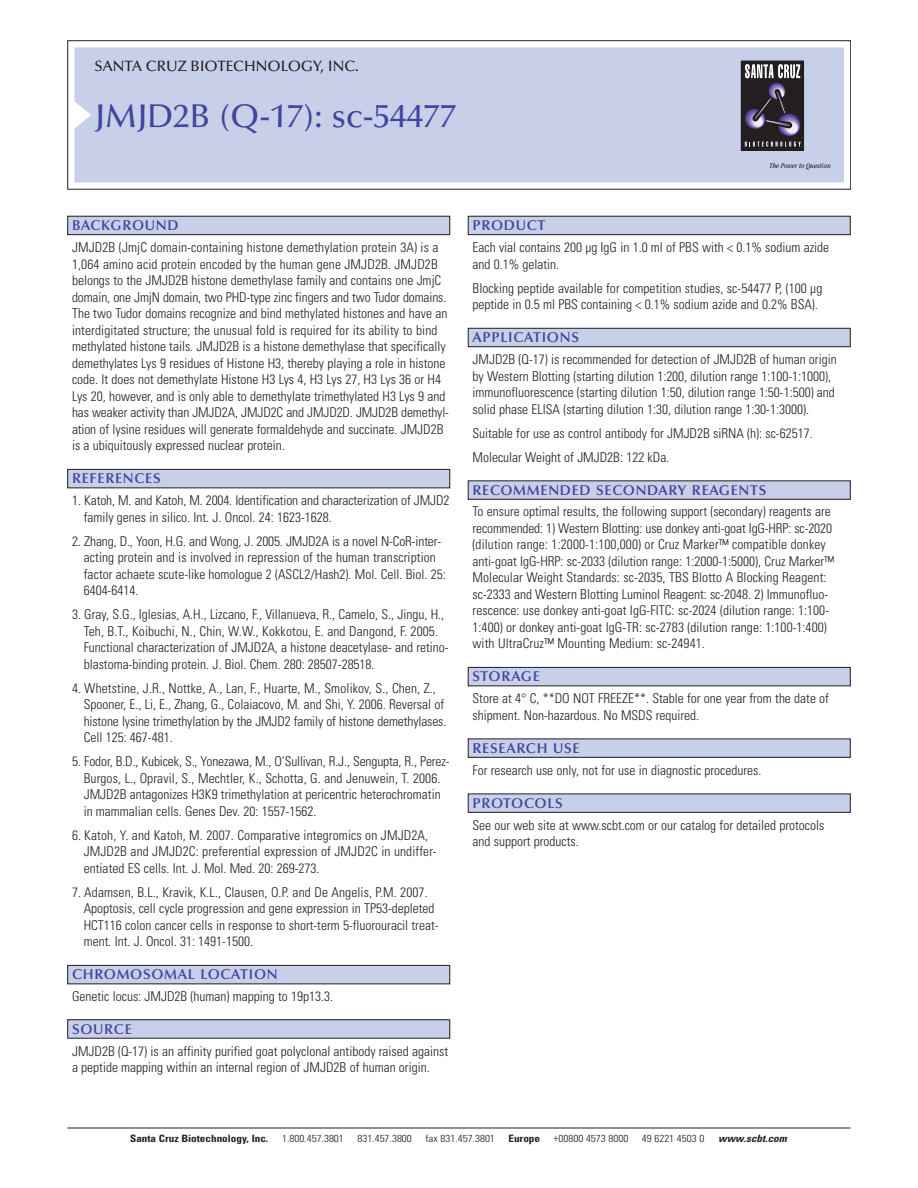
<style>
.page{position:relative;width:918px;height:1188px;background:#fff}
.page>*{position:absolute;margin:0;border:0;box-sizing:border-box;transform-origin:0 0}
.t1{font:500 33px "Optima";color:#41459c}
.t2{font:500 15px "Optima";color:#231f20}
.t3{font:600 14.25px "Optima";letter-spacing:.05em;color:#41459c}
.t4{font:300 condensed 13.5px/16.5px "Univers";color:#231f20}
.t5{font:300 condensed 10.2px "Univers";color:#231f20;scale:1.1 1}
.t6{font:700 condensed 10.2px "Univers";color:#231f20;scale:1.1 1}
.t7{font:italic 700 condensed 10.2px "Univers";color:#231f20;scale:1.1 1}
.t8{font:italic condensed 7.5px "Garamond";color:#231f20}
</style>
<div class="page">
<div style="left:468px;top:794px;width:382px;height:18px;background:#c7cfe9"></div>
<div style="left:468px;top:794px;width:382px;height:19px;border:1px solid #231f20"></div>
<div style="left:468px;top:739px;width:382px;height:18px;background:#c7cfe9"></div>
<div style="left:468px;top:739px;width:382px;height:19px;border:1px solid #231f20"></div>
<div style="left:468px;top:667px;width:382px;height:19px;background:#c7cfe9"></div>
<div style="left:468px;top:667px;width:382px;height:19px;border:1px solid #231f20"></div>
<div style="left:468px;top:481px;width:382px;height:18px;background:#c7cfe9"></div>
<div style="left:468px;top:328px;width:382px;height:19px;background:#c7cfe9"></div>
<div style="left:468px;top:328px;width:382px;height:19px;border:1px solid #231f20"></div>
<div style="left:468px;top:216px;width:382px;height:19px;background:#c7cfe9"></div>
<div style="left:468px;top:216px;width:382px;height:19px;border:1px solid #231f20"></div>
<div style="left:68px;top:216px;width:382px;height:19px;background:#c7cfe9"></div>
<div style="left:68px;top:216px;width:382px;height:19px;border:1px solid #231f20"></div>
<div style="left:68px;top:469px;width:382px;height:19px;background:#c7cfe9"></div>
<div style="left:68px;top:469px;width:382px;height:19px;border:1px solid #231f20"></div>
<div style="left:68px;top:965px;width:382px;height:19px;background:#c7cfe9"></div>
<div style="left:68px;top:965px;width:382px;height:19px;border:1px solid #231f20"></div>
<div style="left:68px;top:1020px;width:382px;height:18px;background:#c7cfe9"></div>
<div style="left:74px;top:47px;width:770px;height:135px;background:#c7cfe9"></div>
<div style="left:741px;top:61px;width:62px;height:89px;background:#231f20"></div>
<div style="left:741px;top:61px;width:63px;height:90px;border:1px solid #231f20"></div>
<svg style="left:741px;top:64px;width:64px;height:83px"></svg>
<hr style="left:68px;top:1128px;width:782px;height:1px;background:#231f20">
<p class="t2" style="left:94px;top:60px;width:266px">SANTA CRUZ BIOTECHNOLOGY, INC.</p>
<h1 class="t1" style="left:94px;top:103px;width:363px">JMJD2B (Q-17): sc-54477</h1>
<p class="t8" style="left:769px;top:163px;width:63px">The Power to Question</p>
<p class="t3" style="left:72px;top:220px;width:108px">BACKGROUND</p>
<p class="t4" style="left:72px;top:241px;width:378px">JMJD2B (JmjC domain-containing histone demethylation protein 3A) is a 1,064 amino acid protein encoded by the human gene JMJD2B. JMJD2B belongs to the JMJD2B histone demethylase family and contains one JmjC domain, one JmjN domain, two PHD-type zinc fingers and two Tudor domains.<br>The two Tudor domains recognize and bind methylated histones and have an interdigitated structure; the unusual fold is required for its ability to bind methylated histone tails. JMJD2B is a histone demethylase that specifically demethylates Lys 9 residues of Histone H3, thereby playing a role in histone code. It does not demethylate Histone H3 Lys 4, H3 Lys 27, H3 Lys 36 or H4<br>Lys 20, however, and is only able to demethylate trimethylated H3 Lys 9 and has weaker activity than JMJD2A, JMJD2C and JMJD2D. JMJD2B demethyl&shy;ation of lysine residues will generate formaldehyde and succinate. JMJD2B is a ubiquitously expressed nuclear protein.</p>
<p class="t3" style="left:72px;top:472px;width:90px">REFERENCES</p>
<p class="t4" style="left:84px;top:493px;width:367px;text-indent:-12px">1. Katoh, M. and Katoh, M. 2004. Identification and characterization of JMJD2 family genes in silico. Int. J. Oncol. 24: 1623-1628.</p>
<p class="t4" style="left:84px;top:534px;width:364px;text-indent:-12px">2. Zhang, D., Yoon, H.G. and Wong, J. 2005. JMJD2A is a novel N-CoR-inter&shy;acting protein and is involved in repression of the human transcription factor achaete scute-like homologue 2 (ASCL2/Hash2). Mol. Cell. Biol. 25:<br>6404-6414.</p>
<p class="t4" style="left:84px;top:607px;width:367px;text-indent:-12px">3. Gray, S.G., Iglesias, A.H., Lizcano, F., Villanueva, R., Camelo, S., Jingu, H., Teh, B.T., Koibuchi, N., Chin, W.W., Kokkotou, E. and Dangond, F. 2005.<br>Functional characterization of JMJD2A, a histone deacetylase- and retino&shy;blastoma-binding protein. J. Biol. Chem. 280: 28507-28518.</p>
<p class="t4" style="left:84px;top:681px;width:364px;text-indent:-12px">4. Whetstine, J.R., Nottke, A., Lan, F., Huarte, M., Smolikov, S., Chen, Z., Spooner, E., Li, E., Zhang, G., Colaiacovo, M. and Shi, Y. 2006. Reversal of histone lysine trimethylation by the JMJD2 family of histone demethylases.<br>Cell 125: 467-481.</p>
<p class="t4" style="left:84px;top:754px;width:367px;text-indent:-12px">5. Fodor, B.D., Kubicek, S., Yonezawa, M., O’Sullivan, R.J., Sengupta, R., Perez-Burgos, L., Opravil, S., Mechtler, K., Schotta, G. and Jenuwein, T. 2006.<br>JMJD2B antagonizes H3K9 trimethylation at pericentric heterochromatin in mammalian cells. Genes Dev. 20: 1557-1562.</p>
<p class="t4" style="left:84px;top:828px;width:354px;text-indent:-12px">6. Katoh, Y. and Katoh, M. 2007. Comparative integromics on JMJD2A,<br>JMJD2B and JMJD2C: preferential expression of JMJD2C in undiffer&shy;entiated ES cells. Int. J. Mol. Med. 20: 269-273.</p>
<p class="t4" style="left:84px;top:885px;width:356px;text-indent:-12px">7. Adamsen, B.L., Kravik, K.L., Clausen, O.P. and De Angelis, P.M. 2007.<br>Apoptosis, cell cycle progression and gene expression in TP53-depleted HCT116 colon cancer cells in response to short-term 5-fluorouracil treat&shy;ment. Int. J. Oncol. 31: 1491-1500.</p>
<p class="t3" style="left:72px;top:968px;width:207px">CHROMOSOMAL LOCATION</p>
<p class="t4" style="left:72px;top:989px;width:263px">Genetic locus: JMJD2B (human) mapping to 19p13.3.</p>
<p class="t3" style="left:72px;top:1023px;width:61px">SOURCE</p>
<p class="t4" style="left:72px;top:1044px;width:378px">JMJD2B (Q-17) is an affinity purified goat polyclonal antibody raised against a peptide mapping within an internal region of JMJD2B of human origin.</p>
<p class="t3" style="left:473px;top:220px;width:74px">PRODUCT</p>
<p class="t4" style="left:473px;top:241px;width:358px">Each vial contains 200 µg IgG in 1.0 ml of PBS with &lt; 0.1% sodium azide and 0.1% gelatin.</p>
<p class="t4" style="left:473px;top:281px;width:351px">Blocking peptide available for competition studies, sc-54477 P, (100 µg peptide in 0.5 ml PBS containing &lt; 0.1% sodium azide and 0.2% BSA).</p>
<p class="t3" style="left:473px;top:331px;width:108px">APPLICATIONS</p>
<p class="t4" style="left:473px;top:352px;width:366px">JMJD2B (Q-17) is recommended for detection of JMJD2B of human origin by Western Blotting (starting dilution 1:200, dilution range 1:100-1:1000), immunofluorescence (starting dilution 1:50, dilution range 1:50-1:500) and solid phase ELISA (starting dilution 1:30, dilution range 1:30-1:3000).</p>
<p class="t4" style="left:473px;top:422px;width:342px;line-height:24px">Suitable for use as control antibody for JMJD2B siRNA (h): sc-62517.<br>Molecular Weight of JMJD2B: 122 kDa.</p>
<p class="t3" style="left:473px;top:484px;width:295px">RECOMMENDED SECONDARY REAGENTS</p>
<p class="t4" style="left:473px;top:505px;width:363px">To ensure optimal results, the following support (secondary) reagents are recommended: 1) Western Blotting: use donkey anti-goat IgG-HRP: sc-2020 (dilution range: 1:2000-1:100,000) or Cruz Marker™ compatible donkey anti-goat IgG-HRP: sc-2033 (dilution range: 1:2000-1:5000), Cruz Marker™ Molecular Weight Standards: sc-2035, TBS Blotto A Blocking Reagent: sc-2333 and Western Blotting Luminol Reagent: sc-2048. 2) Immunofluo&shy;rescence: use donkey anti-goat IgG-FITC: sc-2024 (dilution range: 1:100- 1:400) or donkey anti-goat IgG-TR: sc-2783 (dilution range: 1:100-1:400) with UltraCruz™ Mounting Medium: sc-24941.</p>
<p class="t3" style="left:473px;top:671px;width:69px">STORAGE</p>
<p class="t4" style="left:473px;top:692px;width:358px">Store at 4° C, **DO NOT FREEZE**. Stable for one year from the date of shipment. Non-hazardous. No MSDS required.</p>
<p class="t3" style="left:473px;top:742px;width:109px">RESEARCH USE</p>
<p class="t4" style="left:473px;top:763px;width:290px">For research use only, not for use in diagnostic procedures.</p>
<p class="t3" style="left:473px;top:797px;width:92px">PROTOCOLS</p>
<p class="t4" style="left:473px;top:818px;width:353px">See our web site at www.scbt.com or our catalog for detailed protocols and support products.</p>
<p class="t6" style="left:130px;top:1135px;width:127px">Santa Cruz Biotechnology, Inc.</p>
<p class="t5" style="left:282px;top:1135px;width:58px">1.800.457.3801</p>
<p class="t5" style="left:357px;top:1135px;width:51px">831.457.3800</p>
<p class="t5" style="left:425px;top:1135px;width:65px">fax 831.457.3801</p>
<p class="t6" style="left:508px;top:1135px;width:30px">Europe</p>
<p class="t5" style="left:554px;top:1135px;width:69px">+00800 4573 8000</p>
<p class="t5" style="left:642px;top:1135px;width:58px">49 6221 4503 0</p>
<p class="t7" style="left:718px;top:1135px;width:66px">www.scbt.com</p>
</div>
